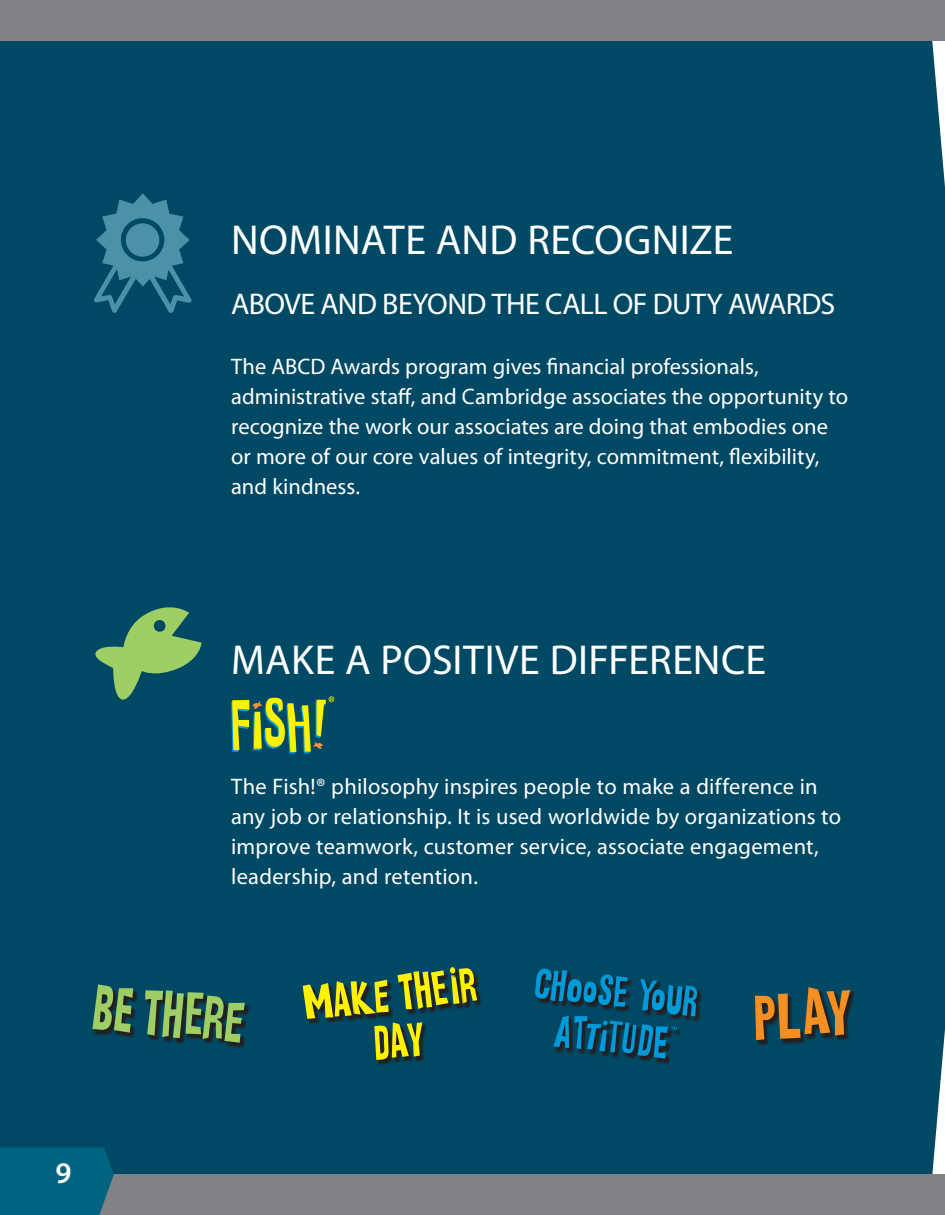
<style>
.page{position:relative;width:945px;height:1215px;background:#fff}
.page>*{position:absolute;margin:0;border:0;box-sizing:border-box;transform-origin:0 0}
.mainText_white{font:42px "Myriad Pro";letter-spacing:.01em;color:#fff}
.mainText_white-2{font:30px "Myriad Pro";letter-spacing:-.02em;color:#fff}
.t1{font:600 30px "Myriad Pro";color:#fff}
.slightlyBetterThanMa{font:22.5px/30px "Myriad Pro";letter-spacing:.005em;color:#fff}
</style>
<div class="page">
<div style="left:0;top:40px;width:945px;height:1135px;background:#004964"></div>
<div style="left:0;top:1175px;width:945px;height:40px;background:#808285"></div>
<div style="left:0;top:0;width:945px;height:40px;background:#808285"></div>
<div style="left:0;top:1148px;width:114px;height:67px;background:#006481"></div>
<svg style="left:231px;top:696px;width:103px;height:58px;background:#5c8b49"></svg>
<div style="left:93px;top:986px;width:157px;height:62px;background:#004964"></div>
<div style="left:93px;top:986px;width:26px;height:50px;background:#231f20;opacity:.9"></div>
<div style="left:115px;top:990px;width:23px;height:49px;background:#231f20;opacity:.9"></div>
<svg style="left:92px;top:984px;width:41px;height:49px;background:#5d8755"></svg>
<div style="left:163px;top:992px;width:26px;height:52px;background:#231f20;opacity:.9"></div>
<div style="left:203px;top:997px;width:26px;height:48px;background:#03435c"></div>
<div style="left:225px;top:1004px;width:25px;height:44px;background:#231f20;opacity:.9"></div>
<svg style="left:145px;top:990px;width:100px;height:53px"></svg>
<div style="left:536px;top:970px;width:167px;height:94px;background:#004964"></div>
<div style="left:683px;top:987px;width:19px;height:35px;background:#231f20;opacity:.9"></div>
<div style="left:638px;top:1026px;width:21px;height:36px;background:#231f20;opacity:.9"></div>
<div style="left:655px;top:1028px;width:18px;height:36px;background:#231f20;opacity:.9"></div>
<svg style="left:535px;top:968px;width:163px;height:91px"></svg>
<div style="left:304px;top:968px;width:179px;height:98px;background:#004964"></div>
<div style="left:460px;top:970px;width:22px;height:40px;background:#231f20;opacity:.9"></div>
<div style="left:407px;top:1024px;width:20px;height:39px;background:#231f20;opacity:.9"></div>
<div style="left:375px;top:1027px;width:19px;height:39px;background:#231f20;opacity:.9"></div>
<div style="left:393px;top:1024px;width:21px;height:40px;background:#231f20;opacity:.9"></div>
<svg style="left:303px;top:967px;width:174px;height:93px"></svg>
<div style="left:756px;top:988px;width:100px;height:58px;background:#004964"></div>
<div style="left:756px;top:997px;width:24px;height:49px;background:#231f20;opacity:.9"></div>
<div style="left:779px;top:995px;width:27px;height:50px;background:#231f20;opacity:.9"></div>
<div style="left:827px;top:991px;width:28px;height:50px;background:#231f20;opacity:.9"></div>
<svg style="left:755px;top:987px;width:95px;height:53px"></svg>
<svg style="left:93px;top:599px;width:109px;height:102px;background:#417f64"></svg>
<svg style="left:93px;top:193px;width:100px;height:121px;background:#246c85"></svg>
<h2 class="t1" style="left:56px;top:1154px;width:18px">9</h2>
<p class="mainText_white" style="left:231px;top:214px;width:504px">NOMINATE AND RECOGNIZE</p>
<p class="mainText_white-2" style="left:231px;top:285px;width:606px">ABOVE AND BEYOND THE CALL OF DUTY AWARDS</p>
<p class="slightlyBetterThanMa" style="left:231px;top:351px;width:619px">The ABCD Awards program gives financial professionals, administrative staff, and Cambridge associates the opportunity to recognize the work our associates are doing that embodies one or more of our core values of integrity, commitment, flexibility, and kindness.</p>
<p class="mainText_white" style="left:231px;top:634px;width:536px">MAKE A POSITIVE DIFFERENCE</p>
<p class="slightlyBetterThanMa" style="left:231px;top:771px;width:611px">The Fish!® philosophy inspires people to make a difference in any job or relationship. It is used worldwide by organizations to improve teamwork, customer service, associate engagement, leadership, and retention.</p>
</div>
